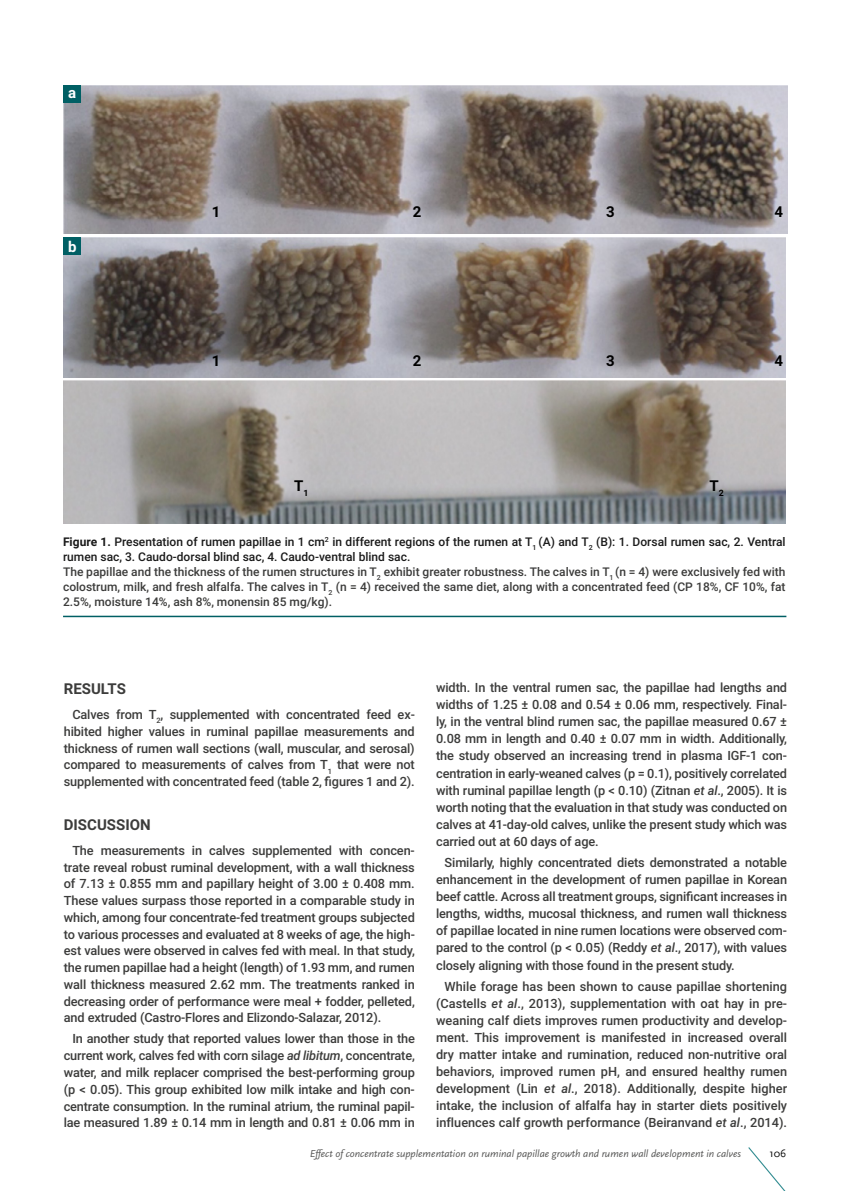
<style>
.page{position:relative;width:851px;height:1191px;background:#fff}
.page>*{position:absolute;margin:0;border:0;box-sizing:border-box;transform-origin:0 0}
.t1{font:700 15px "Roboto";color:#3c3c3b}
.t2{font:700 15px "Roboto";color:#000}
.t3{font:700 15px "Roboto";color:#fff}
.t4{font:500 12.75px/17.1px "Roboto";letter-spacing:-.01em;color:#3c3c3b;text-align:justify}
.t5{font:500 12px/15px "Roboto";color:#3c3c3b}
.t6{font:11.25px "Scala Sans Pro";color:#000}
.t7{font:italic 10.5px "Scala Sans Pro";color:#575756}
.s1{font-weight:700;color:#1a1a1a}
.s2{color:#1a1a1a}
.s3{font-style:italic}
</style>
<div class="page">
<svg style="left:748px;top:1147px;width:38px;height:44px"></svg>
<hr style="left:63px;top:615px;width:723px;height:2px;background:#005f64">
<img style="left:64px;top:85px;width:723px;height:149px">
<img style="left:64px;top:237px;width:721px;height:140px">
<img style="left:64px;top:380px;width:721px;height:143px">
<div style="left:64px;top:85px;width:17px;height:17px;background:#005f64"></div>
<div style="left:64px;top:237px;width:17px;height:17px;background:#005f64"></div>
<p class="t3" style="left:68px;top:82px;width:10px">a</p>
<p class="t3" style="left:68px;top:236px;width:10px">b</p>
<p class="t2" style="left:212px;top:201px;width:10px">1</p>
<p class="t2" style="left:212px;top:350px;width:10px">1</p>
<p class="t2" style="left:412px;top:201px;width:10px">2</p>
<p class="t2" style="left:606px;top:201px;width:10px">3</p>
<p class="t2" style="left:774px;top:201px;width:10px">4</p>
<p class="t2" style="left:412px;top:350px;width:10px">2</p>
<p class="t2" style="left:606px;top:350px;width:10px">3</p>
<p class="t2" style="left:294px;top:475px;width:16px">T<sub>1</sub></p>
<p class="t2" style="left:709px;top:475px;width:16px">T<sub>2</sub></p>
<p class="t2" style="left:774px;top:350px;width:10px">4</p>
<p class="t5" style="left:63px;top:533px;width:724px"><span class="s1">Figure 1.</span> <span class="s2">Presentation of rumen papillae in 1 cm</span><sup>2</sup> <span class="s2">in different regions of the rumen at T</span><sub>1</sub> <span class="s2">(A) and T</span><sub>2</sub> <span class="s2">(B): 1. Dorsal rumen sac, 2. Ventral rumen sac, 3. Caudo-dorsal blind sac, 4. Caudo-ventral blind sac.<br></span>The papillae and the thickness of the rumen structures in T<sub>2</sub> exhibit greater robustness. The calves in T<sub>1</sub> (n = 4) were exclusively fed with colostrum, milk, and fresh alfalfa. The calves in T<sub>2</sub> (n = 4) received the same diet, along with a concentrated feed (CP 18%, CF 10%, fat 2.5%, moisture 14%, ash 8%, monensin 85 mg/kg).</p>
<p class="t1" style="left:64px;top:678px;width:64px">RESULTS</p>
<p class="t4" style="left:64px;top:705px;width:352px;text-indent:9px">Calves from T<sub>2</sub>, supplemented with concentrated feed ex&shy;hibited higher values in ruminal papillae measurements and thickness of rumen wall sections (wall, muscular, and serosal) compared to measurements of calves from T<sub>1</sub> that were not supplemented with concentrated feed (table 2, figures 1 and 2).</p>
<p class="t1" style="left:64px;top:813px;width:88px">DISCUSSION</p>
<p class="t4" style="left:64px;top:841px;width:352px;text-indent:9px">The measurements in calves supplemented with concen&shy;trate reveal robust ruminal development, with a wall thickness of 7.13 ± 0.855 mm and papillary height of 3.00 ± 0.408 mm.<br>These values surpass those reported in a comparable study in which, among four concentrate-fed treatment groups subjected to various processes and evaluated at 8 weeks of age, the high&shy;est values were observed in calves fed with meal. In that study, the rumen papillae had a height (length) of 1.93 mm, and rumen wall thickness measured 2.62 mm. The treatments ranked in decreasing order of performance were meal + fodder, pelleted, and extruded (Castro-Flores and Elizondo-Salazar, 2012).</p>
<p class="t4" style="left:64px;top:1030px;width:352px;text-indent:9px">In another study that reported values lower than those in the current work, calves fed with corn silage <span class="s3">ad libitum</span>, concentrate, water, and milk replacer comprised the best-performing group (p &lt; 0.05). This group exhibited low milk intake and high con&shy;centrate consumption. In the ruminal atrium, the ruminal papil&shy;lae measured 1.89 ± 0.14 mm in length and 0.81 ± 0.06 mm in</p>
<p class="t4" style="left:436px;top:678px;width:352px">width. In the ventral rumen sac, the papillae had lengths and widths of 1.25 ± 0.08 and 0.54 ± 0.06 mm, respectively. Final&shy;ly, in the ventral blind rumen sac, the papillae measured 0.67 ± 0.08 mm in length and 0.40 ± 0.07 mm in width. Additionally, the study observed an increasing trend in plasma IGF-1 con&shy;centration in early-weaned calves (p = 0.1), positively correlated with ruminal papillae length (p &lt; 0.10) (Zitnan <span class="s3">et al</span>., 2005). It is worth noting that the evaluation in that study was conducted on calves at 41-day-old calves, unlike the present study which was carried out at 60 days of age.</p>
<p class="t4" style="left:436px;top:853px;width:352px;text-indent:9px">Similarly, highly concentrated diets demonstrated a notable enhancement in the development of rumen papillae in Korean beef cattle. Across all treatment groups, significant increases in lengths, widths, mucosal thickness, and rumen wall thickness of papillae located in nine rumen locations were observed com&shy;pared to the control (p &lt; 0.05) (Reddy <span class="s3">et al</span>., 2017), with values closely aligning with those found in the present study.</p>
<p class="t4" style="left:436px;top:977px;width:352px;text-indent:9px">While forage has been shown to cause papillae shortening (Castells <span class="s3">et al</span>., 2013), supplementation with oat hay in pre&shy;weaning calf diets improves rumen productivity and develop&shy;ment. This improvement is manifested in increased overall dry matter intake and rumination, reduced non-nutritive oral behaviors, improved rumen pH, and ensured healthy rumen development (Lin <span class="s3">et al</span>., 2018). Additionally, despite higher intake, the inclusion of alfalfa hay in starter diets positively influences calf growth performance (Beiranvand <span class="s3">et al</span>., 2014).</p>
<p class="t7" style="left:310px;top:1146px;width:432px">Effect of concentrate supplementation on ruminal papillae growth and rumen wall development in calves</p>
<p class="t6" style="left:769px;top:1146px;width:18px">106</p>
</div>
